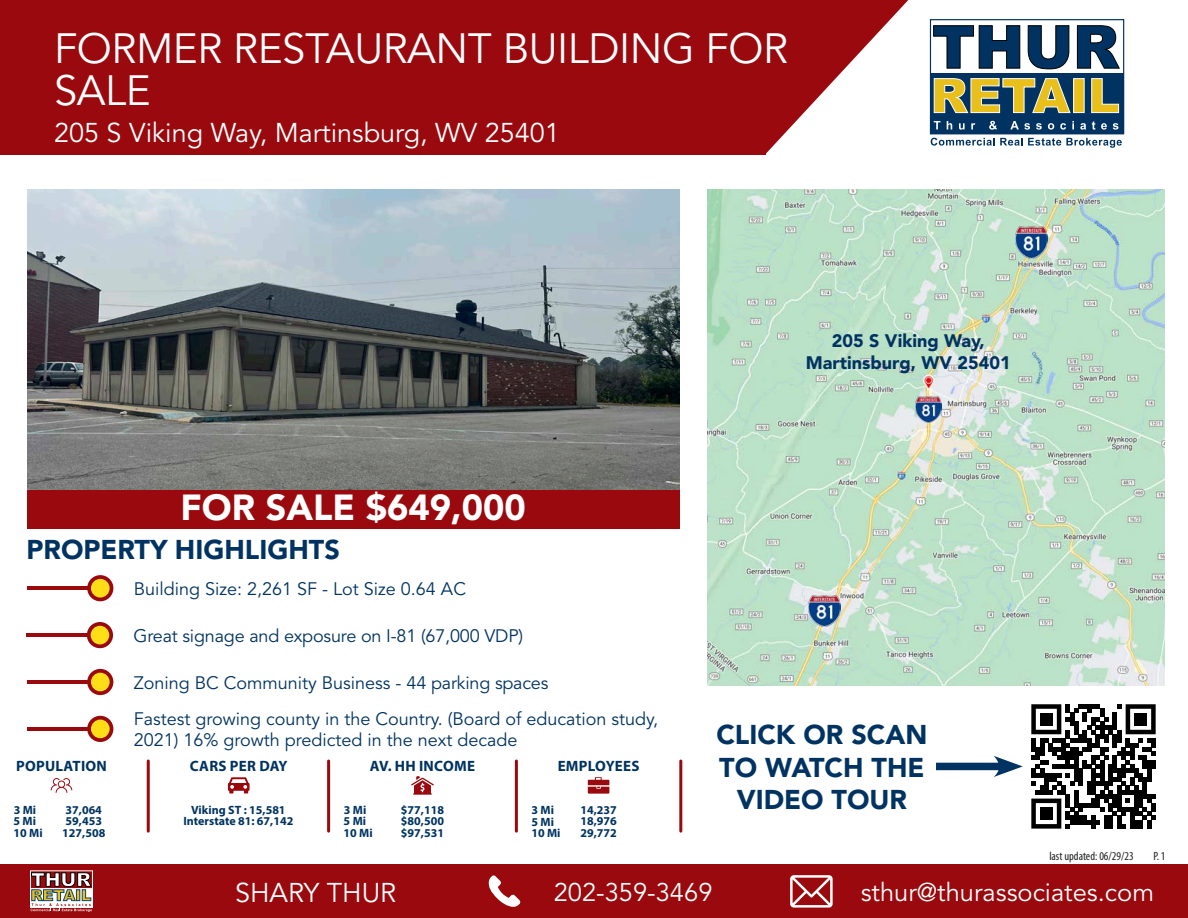
<style>
.page{position:relative;width:1188px;height:918px;background:#fff}
.page>*{position:absolute;margin:0;border:0;box-sizing:border-box;transform-origin:0 0}
.t1{font:42px/42px "Avenir LT Std";letter-spacing:-.01em;color:#fff}
.t2{font:900 36px "Avenir LT Std";color:#fff}
.t3{font:900 27px "Avenir LT Std";color:#003361}
.t4{font:27px "Avenir LT Std";color:#fff}
.t5{font:25.5px "Avenir LT Std";color:#fff}
.t6{font:18px/21.6px "Avenir LT Std";color:#003361}
.t7{font:900 18px "Avenir LT Std";color:#003361}
.t8{font:700 15px "Myriad Pro";letter-spacing:.02em;color:#003361}
.t9{font:700 12px "Myriad Pro";color:#003361}
.t10{font:condensed 12px "Myriad Pro";color:#231f20}
</style>
<div class="page">
<div style="left:0;top:865px;width:1188px;height:53px;background:#9a090d"></div>
<svg style="left:488px;top:875px;width:33px;height:32px"></svg>
<svg style="left:790px;top:875px;width:43px;height:33px"></svg>
<svg style="left:31px;top:873px;width:61px;height:39px;background:#a9887e"></svg>
<div style="left:30px;top:871px;width:63px;height:37px;border:1px solid #fff"></div>
<div style="left:0;top:0;width:765px;height:154px;background:#9a090d"></div>
<div style="left:931px;top:73px;width:193px;height:60px;background:#003361"></div>
<svg style="left:933px;top:25px;width:87px;height:44px"></svg>
<svg style="left:1028px;top:25px;width:41px;height:44px"></svg>
<svg style="left:1077px;top:25px;width:43px;height:44px"></svg>
<svg style="left:934px;top:78px;width:137px;height:35px"></svg>
<div style="left:1074px;top:79px;width:10px;height:34px;background:#e9bf1b"></div>
<div style="left:1073px;top:78px;width:11px;height:35px;border:1px solid #fff"></div>
<svg style="left:1091px;top:78px;width:28px;height:35px"></svg>
<svg style="left:931px;top:138px;width:191px;height:10px"></svg>
<svg style="left:934px;top:121px;width:6px;height:8px"></svg>
<svg style="left:947px;top:121px;width:5px;height:8px"></svg>
<svg style="left:959px;top:123px;width:6px;height:7px"></svg>
<svg style="left:971px;top:123px;width:4px;height:6px"></svg>
<svg style="left:989px;top:121px;width:8px;height:9px"></svg>
<svg style="left:1010px;top:121px;width:20px;height:9px"></svg>
<svg style="left:1036px;top:123px;width:6px;height:7px"></svg>
<svg style="left:1048px;top:123px;width:6px;height:7px"></svg>
<svg style="left:1060px;top:123px;width:6px;height:7px"></svg>
<svg style="left:1072px;top:121px;width:2px;height:8px"></svg>
<svg style="left:1080px;top:123px;width:6px;height:7px"></svg>
<svg style="left:1092px;top:121px;width:3px;height:9px"></svg>
<svg style="left:1101px;top:123px;width:6px;height:7px"></svg>
<svg style="left:1113px;top:123px;width:5px;height:7px"></svg>
<div style="left:930px;top:19px;width:194px;height:115px;border:1px solid #003361"></div>
<svg style="left:765px;top:0;width:143px;height:154px"></svg>
<img style="left:708px;top:189px;width:456px;height:497px">
<img style="left:915px;top:397px;width:26px;height:26px">
<img style="left:809px;top:595px;width:32px;height:32px">
<img style="left:1015px;top:227px;width:32px;height:32px">
<hr style="left:327px;top:761px;width:3px;height:70px;background:#9a090d">
<hr style="left:147px;top:761px;width:3px;height:70px;background:#9a090d">
<hr style="left:515px;top:761px;width:3px;height:70px;background:#9a090d">
<hr style="left:679px;top:761px;width:3px;height:70px;background:#9a090d">
<svg style="left:51px;top:778px;width:21px;height:15px"></svg>
<svg style="left:228px;top:777px;width:22px;height:17px"></svg>
<svg style="left:412px;top:776px;width:21px;height:19px"></svg>
<svg style="left:588px;top:777px;width:21px;height:17px"></svg>
<hr style="left:27px;top:727px;width:62px;height:4px;background:#9a090d">
<svg style="left:87px;top:716px;width:26px;height:26px"></svg>
<hr style="left:27px;top:586px;width:62px;height:4px;background:#9a090d">
<svg style="left:87px;top:575px;width:26px;height:26px"></svg>
<hr style="left:27px;top:633px;width:62px;height:4px;background:#9a090d">
<svg style="left:87px;top:622px;width:26px;height:26px"></svg>
<hr style="left:27px;top:680px;width:62px;height:4px;background:#9a090d">
<svg style="left:87px;top:669px;width:26px;height:26px"></svg>
<img style="left:27px;top:189px;width:652px;height:301px">
<div style="left:27px;top:490px;width:652px;height:38px;background:#9a090d"></div>
<svg style="left:1031px;top:704px;width:125px;height:125px"></svg>
<div style="left:1040px;top:713px;width:13px;height:13px;background:#000"></div>
<div style="left:1134px;top:713px;width:13px;height:13px;background:#000"></div>
<div style="left:1040px;top:807px;width:13px;height:13px;background:#000"></div>
<div style="left:936px;top:763px;width:70px;height:7px;background:#003361"></div>
<svg style="left:994px;top:756px;width:29px;height:21px"></svg>
<h1 class="t1" style="left:54px;top:29px;width:736px">FORMER RESTAURANT BUILDING FOR<br>SALE</h1>
<h3 class="t4" style="left:54px;top:117px;width:507px">205 S Viking Way, Martinsburg, WV 25401</h3>
<p class="t2" style="left:181px;top:486px;width:347px">FOR SALE $649,000</p>
<p class="t3" style="left:27px;top:534px;width:315px">PROPERTY HIGHLIGHTS</p>
<p class="t6" style="left:134px;top:579px;width:334px">Building Size: 2,261 SF - Lot Size 0.64 AC</p>
<p class="t6" style="left:134px;top:625px;width:391px">Great signage and exposure on I-81 (67,000 VDP)</p>
<p class="t6" style="left:134px;top:672px;width:416px">Zoning BC Community Business - 44 parking spaces</p>
<p class="t7" style="left:832px;top:330px;width:154px">205 S Viking Way,</p>
<p class="t7" style="left:806px;top:352px;width:206px">Martinsburg, WV 25401</p>
<p class="t6" style="left:134px;top:708px;width:526px">Fastest growing county in the Country. (Board of education study,<br>2021) 16% growth predicted in the next decade</p>
<p class="t8" style="left:16px;top:756px;width:92px">POPULATION</p>
<p class="t8" style="left:190px;top:756px;width:99px">CARS PER DAY</p>
<p class="t8" style="left:370px;top:756px;width:107px">AV. HH INCOME</p>
<p class="t8" style="left:558px;top:756px;width:83px">EMPLOYEES</p>
<p class="t9" style="left:66px;top:802px;width:38px">37,064</p>
<p class="t9" style="left:401px;top:802px;width:45px">$77,118</p>
<p class="t9" style="left:580px;top:802px;width:38px">14,237</p>
<p class="t9" style="left:66px;top:814px;width:38px">59,453</p>
<p class="t9" style="left:401px;top:814px;width:45px">$80,500</p>
<p class="t9" style="left:580px;top:814px;width:38px">18,976</p>
<p class="t9" style="left:62px;top:825px;width:45px">127,508</p>
<p class="t9" style="left:401px;top:825px;width:45px">$97,531</p>
<p class="t9" style="left:191px;top:802px;width:96px">Viking ST : 15,581</p>
<p class="t9" style="left:184px;top:814px;width:111px">Interstate 81: 67,142</p>
<p class="t9" style="left:14px;top:802px;width:24px">3 Mi</p>
<p class="t9" style="left:13px;top:814px;width:24px">5 Mi</p>
<p class="t9" style="left:13px;top:825px;width:31px">10 Mi</p>
<p class="t9" style="left:344px;top:802px;width:24px">3 Mi</p>
<p class="t9" style="left:344px;top:814px;width:24px">5 Mi</p>
<p class="t9" style="left:344px;top:825px;width:31px">10 Mi</p>
<p class="t9" style="left:532px;top:802px;width:24px">3 Mi</p>
<p class="t9" style="left:531px;top:814px;width:24px">5 Mi</p>
<p class="t9" style="left:531px;top:825px;width:31px">10 Mi</p>
<p class="t9" style="left:580px;top:825px;width:38px">29,772</p>
<p class="t3" style="left:716px;top:719px;width:212px">CLICK OR SCAN</p>
<p class="t3" style="left:719px;top:751px;width:207px">TO WATCH THE</p>
<p class="t3" style="left:737px;top:783px;width:172px">VIDEO TOUR</p>
<p class="t10" style="left:1049px;top:849px;width:86px">last updated: 06/29/23</p>
<p class="t10" style="left:1154px;top:849px;width:13px">P. 1</p>
<h3 class="t4" style="left:235px;top:877px;width:163px">SHARY THUR</h3>
<h3 class="t5" style="left:554px;top:877px;width:160px">202-359-3469</h3>
<h3 class="t5" style="left:861px;top:877px;width:295px">sthur@thurassociates.com</h3>
</div>
